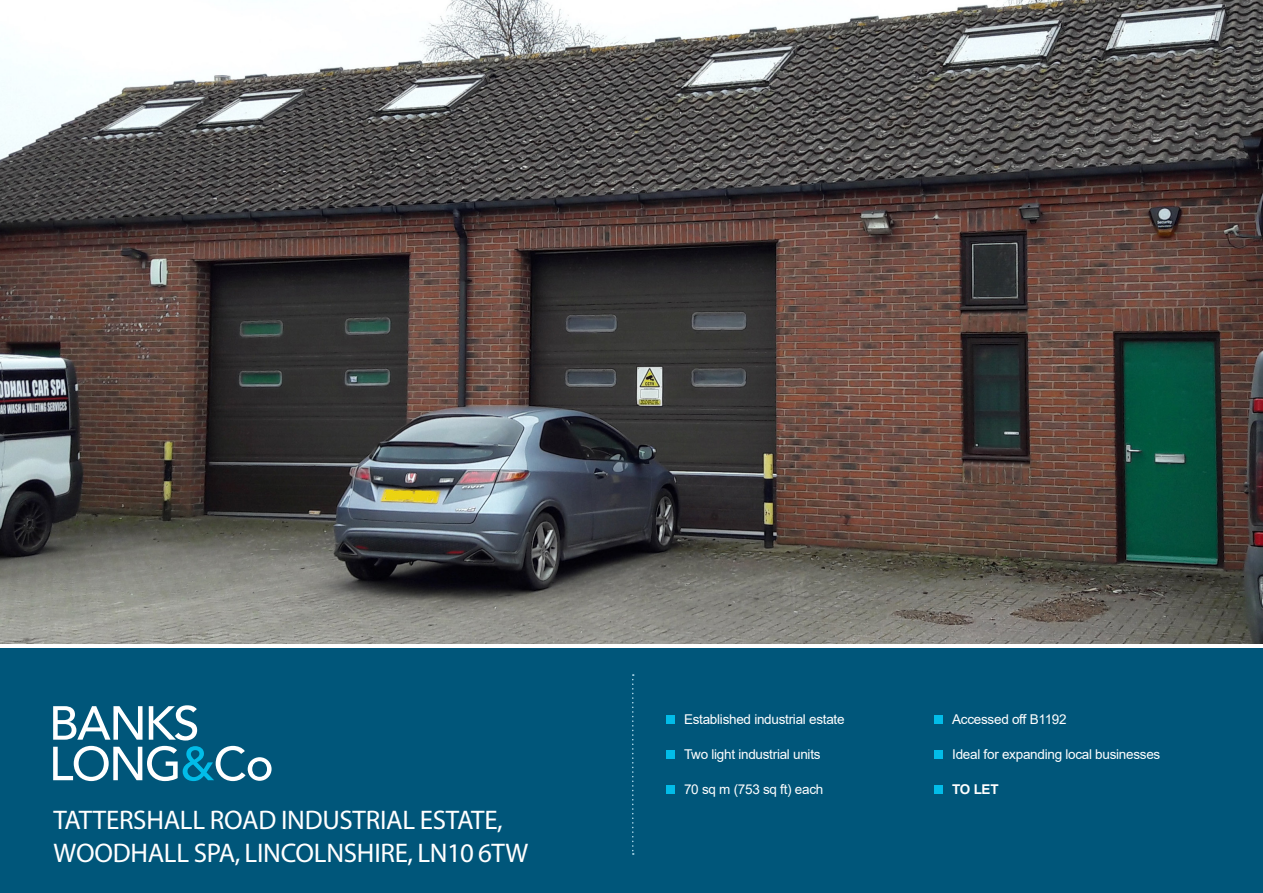
<style>
.page{position:relative;width:1263px;height:893px;background:#fff}
.page>*{position:absolute;margin:0;border:0;box-sizing:border-box;transform-origin:0 0}
.Cover_title{font:27px/33px "Myriad Pro";letter-spacing:-.01em;color:#fff}
.Cover_bullet_style{font:13.5px "Arial";letter-spacing:-.02em;color:#fff}
.t1{font:700 13.5px "Arial";color:#fff}
</style>
<div class="page">
<img style="left:0;top:0;width:1263px;height:643px">
<div style="left:0;top:648px;width:1263px;height:245px;background:#00567a"></div>
<svg style="left:53px;top:706px;width:90px;height:34px"></svg>
<svg style="left:149px;top:705px;width:48px;height:35px"></svg>
<svg style="left:53px;top:746px;width:219px;height:35px"></svg>
<svg style="left:632px;top:674px;width:2px;height:181px"></svg>
<div style="left:666px;top:715px;width:8px;height:8px;background:#02bce8"></div>
<div style="left:666px;top:750px;width:8px;height:8px;background:#02bce8"></div>
<div style="left:666px;top:785px;width:8px;height:8px;background:#02bce8"></div>
<div style="left:934px;top:715px;width:8px;height:8px;background:#02bce8"></div>
<div style="left:934px;top:750px;width:8px;height:8px;background:#02bce8"></div>
<div style="left:934px;top:785px;width:8px;height:8px;background:#02bce8"></div>
<p class="Cover_title" style="left:53px;top:803px;width:476px">TATTERSHALL ROAD INDUSTRIAL ESTATE,<br>WOODHALL SPA, LINCOLNSHIRE, LN10 6TW</p>
<p class="Cover_bullet_style" style="left:684px;top:710px;width:162px">Established industrial estate</p>
<p class="Cover_bullet_style" style="left:684px;top:745px;width:138px">Two light industrial units</p>
<p class="Cover_bullet_style" style="left:684px;top:780px;width:141px">70 sq m (753 sq ft) each</p>
<p class="Cover_bullet_style" style="left:952px;top:710px;width:116px">Accessed off B1192</p>
<p class="Cover_bullet_style" style="left:952px;top:745px;width:210px">Ideal for expanding local businesses</p>
<p class="t1" style="left:952px;top:780px;width:48px">TO LET</p>
</div>
